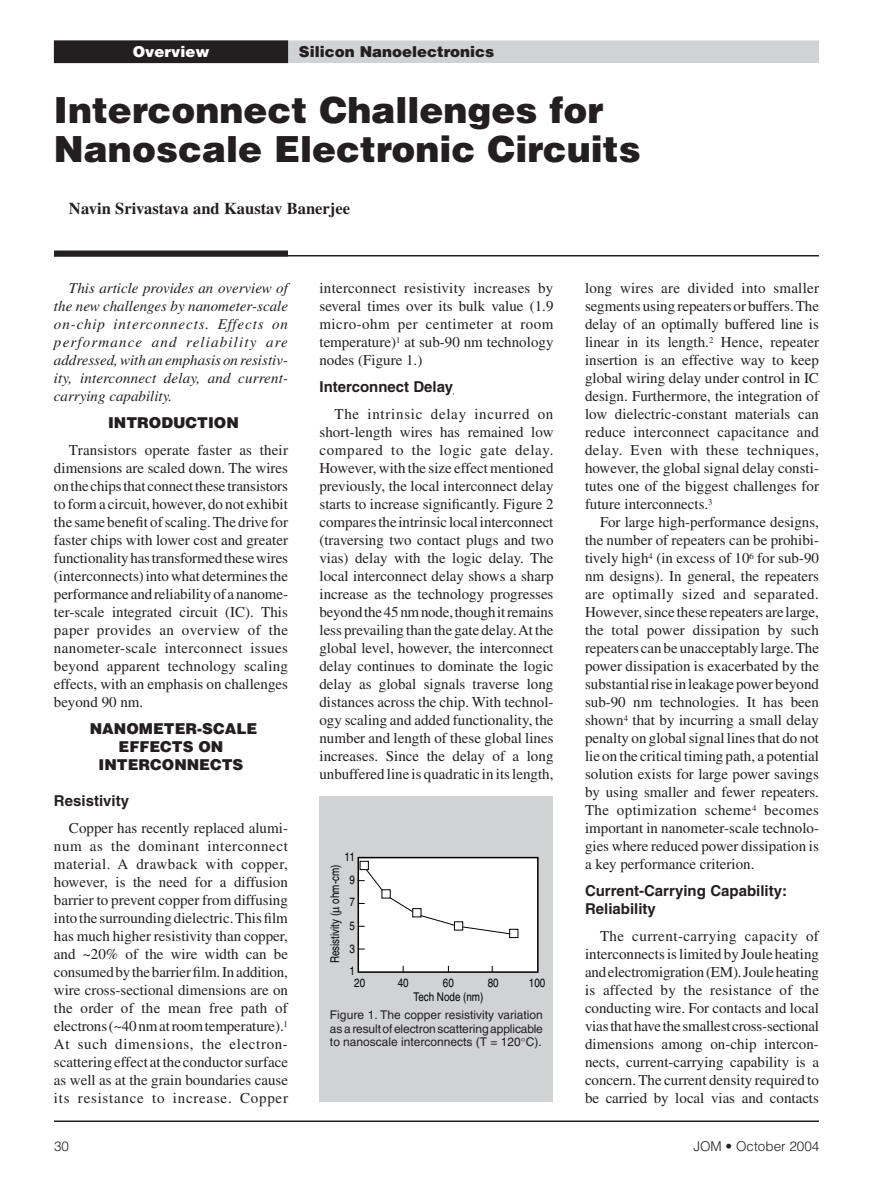
<style>
.page{position:relative;width:882px;height:1179px;background:#fff}
.page>*{position:absolute;margin:0;border:0;box-sizing:border-box;transform-origin:0 0}
.t1{font:900 36px/39px "Helvetica";color:#231f20}
.t2{font:700 16.5px "Times";color:#231f20}
.t3{font:15px/18px "Times";color:#231f20;text-align:justify}
.t4{font:italic 15px/18px "Times";letter-spacing:.01em;color:#231f20;text-align:justify}
.t5{font:900 15px/18px "Helvetica";color:#231f20;text-align:center}
.t6{font:15px/27px "Times";letter-spacing:.05em;color:#231f20}
.t7{font:700 15px/18px "Helvetica";color:#231f20}
.t8{font:15px "Times";letter-spacing:.03em;color:#231f20}
.t9{font:15px "Times";letter-spacing:.035em;color:#231f20}
.t10{font:15px "Times";letter-spacing:.025em;color:#231f20}
.t11{font:900 15px "Helvetica";color:#fff}
.t12{font:300 13.5px "Helvetica";color:#231f20}
.t13{font:12px/13.5px "Helvetica";color:#231f20;text-align:justify}
.t14{font:condensed 12px/14px "Helvetica";color:#000;text-align:center}
.s1{font-family:"Helvetica";font-weight:900}
.s2{font-family:"Helvetica";font-weight:700}
.s3{font-family:"Times"}
</style>
<div class="page">
<hr style="left:54px;top:1120px;width:765px;height:2px;background:#231f20">
<div style="left:320px;top:796px;width:234px;height:306px;background:#d1d2d4"></div>
<hr style="left:54px;top:255px;width:765px;height:1px;background:#231f20">
<div style="left:54px;top:250px;width:234px;height:6px;background:#231f20"></div>
<div style="left:288px;top:41px;width:530px;height:21px;background:#d1d2d4"></div>
<div style="left:287px;top:41px;width:532px;height:22px;border:2px solid #d1d2d4"></div>
<div style="left:54px;top:41px;width:234px;height:22px;background:#231f20"></div>
<div style="left:358px;top:858px;width:180px;height:114px;background:#fff"></div>
<div style="left:358px;top:857px;width:181px;height:116px;border:2px solid #000"></div>
<svg style="left:358px;top:861px;width:160px;height:77px"></svg>
<p class="t11" style="left:133px;top:43px;width:78px">Overview</p>
<p class="t5" style="left:299px;top:43px;width:197px">Silicon Nanoelectronics</p>
<p class="t1" style="left:54px;top:91px;width:588px">Interconnect Challenges for<br>Nanoscale Electronic Circuits</p>
<p class="t2" style="left:69px;top:199px;width:283px">Navin Srivastava and Kaustav Banerjee</p>
<p class="t4" style="left:54px;top:279px;width:236px;text-indent:15px">This article provides an overview of the new challenges by nanometer-scale on-chip interconnects. Effects on performance and reliability are addressed, with an emphasis on resistiv&shy;ity, interconnect delay, and current&shy;carrying capability.</p>
<p class="t3" style="left:69px;top:410px;width:221px;line-height:27px;text-indent:39px"><span class="s1">INTRODUCTION<br></span>Transistors operate faster as their</p>
<p class="t3" style="left:54px;top:459px;width:236px">dimensions are scaled down. The wires on the chips that connect these transistors to form a circuit, however, do not exhibit the same benefit of scaling. The drive for faster chips with lower cost and greater functionality has transformed these wires (interconnects) into what determines the performance and reliability of a nanome&shy;ter-scale integrated circuit (IC). This paper provides an overview of the nanometer-scale interconnect issues beyond apparent technology scaling effects, with an emphasis on challenges beyond 90 nm.</p>
<p class="t5" style="left:90px;top:720px;width:169px">NANOMETER-SCALE<br>EFFECTS ON<br>INTERCONNECTS</p>
<p class="t3" style="left:69px;top:788px;width:221px;line-height:27px;text-indent:-15px"><span class="s2">Resistivity<br></span>Copper has recently replaced alumi-</p>
<p class="t3" style="left:54px;top:837px;width:236px">num as the dominant interconnect material. A drawback with copper, however, is the need for a diffusion barrier to prevent copper from diffusing into the surrounding dielectric. This film has much higher resistivity than copper, and ~20% of the wire width can be consumed by the barrier film. In addition, wire cross-sectional dimensions are on the order of the mean free path of electrons(~40 nm at room temperature).<sup>1<br></sup>At such dimensions, the electron&shy;scattering effect at the conductor surface as well as at the grain boundaries cause its resistance to increase. Copper</p>
<p class="t3" style="left:319px;top:279px;width:236px">interconnect resistivity increases by several times over its bulk value (1.9 micro-ohm per centimeter at room temperature)<sup>1</sup> at sub-90 nm technology nodes (Figure 1.)</p>
<p class="t6" style="left:334px;top:374px;width:220px;text-indent:-15px"><span class="s2">Interconnect Delay<br></span>The intrinsic delay incurred on</p>
<p class="t3" style="left:319px;top:423px;width:236px">short-length wires has remained low compared to the logic gate delay.<br>However, with the size effect mentioned previously, the local interconnect delay starts to increase significantly. Figure 2 compares the intrinsic local interconnect (traversing two contact plugs and two vias) delay with the logic delay. The local interconnect delay shows a sharp increase as the technology progresses beyond the 45 nm node, though it remains less prevailing than the gate delay. At the global level, however, the interconnect delay continues to dominate the logic delay as global signals traverse long distances across the chip. With technol&shy;ogy scaling and added functionality, the number and length of these global lines increases. Since the delay of a long unbuffered line is quadratic in its length,</p>
<p class="t14" style="left:345px;top:850px;width:12px">11</p>
<p class="t14" style="left:328px;top:963px;width:100px;rotate:-90deg">Resistivity ( ohm-cm)</p>
<p class="t14" style="left:349px;top:873px;width:7px">9</p>
<p class="t14" style="left:349px;top:895px;width:7px">7</p>
<p class="t14" style="left:349px;top:919px;width:7px">5</p>
<p class="t14" style="left:349px;top:942px;width:7px">3</p>
<p class="t14" style="left:349px;top:964px;width:7px">1</p>
<p class="t14" style="left:354px;top:976px;width:12px">20</p>
<p class="t14" style="left:398px;top:976px;width:12px">40</p>
<p class="t14" style="left:413px;top:976px;width:72px">60<br>Tech Node (nm)</p>
<p class="t14" style="left:488px;top:976px;width:12px">80</p>
<p class="t14" style="left:529px;top:976px;width:18px">100</p>
<p class="t13" style="left:330px;top:1009px;width:215px">Figure 1. The copper resistivity variation as a result of electron scattering applicable to nanoscale interconnects (T = 120<span class="s3">°</span>C).</p>
<p class="t3" style="left:585px;top:279px;width:236px">long wires are divided into smaller</p>
<p class="t3" style="left:585px;top:297px;width:236px">segments using repeaters or buffers. The</p>
<p class="t3" style="left:585px;top:315px;width:236px">delay of an optimally buffered line is</p>
<p class="t3" style="left:585px;top:333px;width:236px">linear in its length.<sup>2</sup> Hence, repeater</p>
<p class="t3" style="left:585px;top:351px;width:236px">insertion is an effective way to keep</p>
<p class="t3" style="left:585px;top:369px;width:236px">global wiring delay under control in IC</p>
<p class="t3" style="left:585px;top:387px;width:236px">design. Furthermore, the integration of</p>
<p class="t3" style="left:585px;top:405px;width:236px">low dielectric-constant materials can</p>
<p class="t3" style="left:585px;top:423px;width:236px">reduce interconnect capacitance and</p>
<p class="t8" style="left:585px;top:441px;width:236px">delay. Even with these techniques,</p>
<p class="t3" style="left:585px;top:459px;width:235px">however, the global signal delay consti-</p>
<p class="t3" style="left:585px;top:477px;width:236px">tutes one of the biggest challenges for</p>
<p class="t3" style="left:585px;top:495px;width:129px">future interconnects.<sup>3</sup></p>
<p class="t3" style="left:600px;top:513px;width:220px">For large high-performance designs,</p>
<p class="t3" style="left:585px;top:531px;width:236px">the number of repeaters can be prohibi-</p>
<p class="t3" style="left:585px;top:549px;width:236px">tively high<sup>4</sup> (in excess of 10<sup>6</sup> for sub-90</p>
<p class="t3" style="left:585px;top:567px;width:235px">nm designs). In general, the repeaters</p>
<p class="t9" style="left:585px;top:585px;width:236px">are optimally sized and separated.</p>
<p class="t3" style="left:585px;top:603px;width:235px">However, since these repeaters are large,</p>
<p class="t3" style="left:585px;top:621px;width:235px">the total power dissipation by such</p>
<p class="t3" style="left:585px;top:639px;width:235px">repeaters can be unacceptably large. The</p>
<p class="t3" style="left:585px;top:657px;width:235px">power dissipation is exacerbated by the</p>
<p class="t3" style="left:585px;top:675px;width:235px">substantial rise in leakage power beyond</p>
<p class="t3" style="left:585px;top:693px;width:235px">sub-90 nm technologies. It has been</p>
<p class="t3" style="left:585px;top:711px;width:236px">shown<sup>4</sup> that by incurring a small delay</p>
<p class="t3" style="left:585px;top:729px;width:236px">penalty on global signal lines that do not</p>
<p class="t3" style="left:585px;top:747px;width:236px">lie on the critical timing path, a potential</p>
<p class="t3" style="left:585px;top:765px;width:235px">solution exists for large power savings</p>
<p class="t3" style="left:585px;top:783px;width:235px">by using smaller and fewer repeaters.</p>
<p class="t10" style="left:585px;top:801px;width:236px">The optimization scheme<sup>4</sup> becomes</p>
<p class="t3" style="left:585px;top:819px;width:236px">important in nanometer-scale technolo-</p>
<p class="t3" style="left:585px;top:837px;width:235px">gies where reduced power dissipation is</p>
<p class="t3" style="left:585px;top:855px;width:171px">a key performance criterion.</p>
<p class="t7" style="left:585px;top:882px;width:204px">Current-Carrying Capability:<br>Reliability</p>
<p class="t3" style="left:585px;top:927px;width:236px;text-indent:15px">The current-carrying capacity of interconnects is limited by Joule heating and electromigration (EM). Joule heating is affected by the resistance of the conducting wire. For contacts and local vias that have the smallest cross-sectional dimensions among on-chip intercon&shy;nects, current-carrying capability is a concern. The current density required to be carried by local vias and contacts</p>
<p class="t12" style="left:54px;top:1138px;width:17px">30</p>
<p class="t12" style="left:693px;top:1138px;width:128px">JOM • October 2004</p>
</div>
